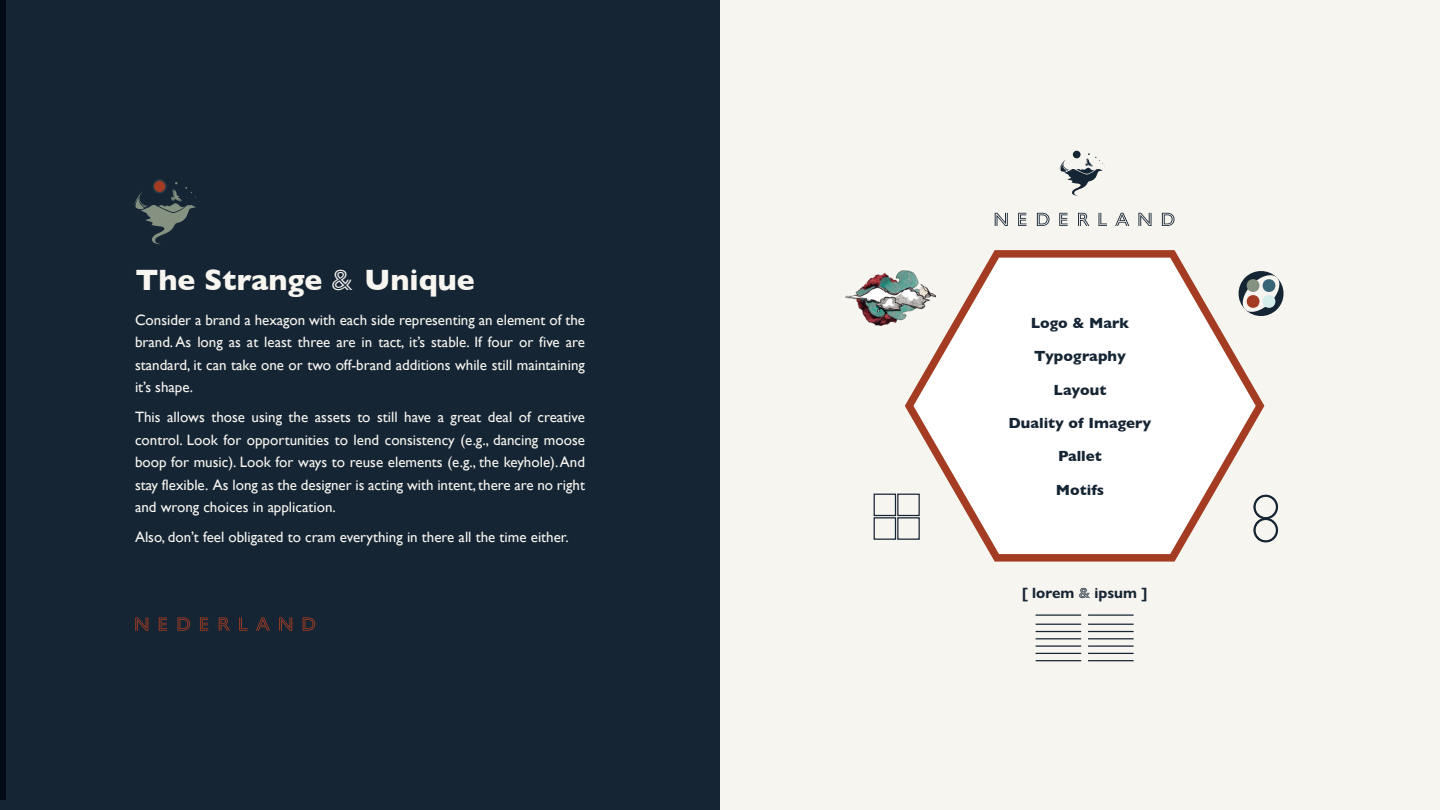
<style>
.page{position:relative;width:1440px;height:810px;background:#fff}
.page>*{position:absolute;margin:0;border:0;box-sizing:border-box;transform-origin:0 0}
.t1{font:700 30px "Gill Sans";color:#f7f5f0}
.t2{font:15px/22.5px "Gill Sans";color:#f7f5f0;text-align:justify}
.t3{font:700 15px "Gill Sans";color:#162534}
.t4{font:700 15px "Gill Sans Nova";color:#162534}
.s1{font-family:"Gill Sans Nova Inline";font-weight:400}
.s2{font-family:"Gill Sans Nova Inline";font-weight:600}
</style>
<div class="page">
<div style="left:720px;top:0;width:720px;height:810px;background:#f7f5f0"></div>
<div style="left:0;top:0;width:720px;height:810px;background:#162534"></div>
<svg style="left:1060px;top:153px;width:45px;height:43px"></svg>
<svg style="left:995px;top:213px;width:13px;height:13px"></svg>
<svg style="left:1018px;top:213px;width:9px;height:13px"></svg>
<svg style="left:1037px;top:213px;width:13px;height:13px"></svg>
<svg style="left:1059px;top:213px;width:9px;height:13px"></svg>
<svg style="left:1078px;top:213px;width:11px;height:13px"></svg>
<svg style="left:1099px;top:213px;width:8px;height:13px"></svg>
<svg style="left:1115px;top:213px;width:14px;height:13px"></svg>
<svg style="left:1138px;top:213px;width:14px;height:13px"></svg>
<svg style="left:1162px;top:213px;width:13px;height:13px"></svg>
<img style="left:845px;top:271px;width:60px;height:54px">
<svg style="left:1264px;top:495px;width:14px;height:47px"></svg>
<div style="left:874px;top:494px;width:22px;height:22px;border:1px solid #162534"></div>
<div style="left:897px;top:494px;width:23px;height:22px;border:1px solid #162534"></div>
<div style="left:897px;top:517px;width:23px;height:23px;border:1px solid #162534"></div>
<div style="left:874px;top:517px;width:22px;height:23px;border:1px solid #162534"></div>
<svg style="left:905px;top:250px;width:359px;height:312px;fill:#fff"></svg>
<hr style="left:1036px;top:624px;width:45px;height:1px;background:#162534">
<hr style="left:1036px;top:631px;width:45px;height:1px;background:#162534">
<hr style="left:1036px;top:638px;width:45px;height:1px;background:#162534">
<hr style="left:1036px;top:645px;width:45px;height:2px;background:#162534">
<hr style="left:1036px;top:653px;width:45px;height:1px;background:#162534">
<hr style="left:1036px;top:660px;width:45px;height:1px;background:#162534">
<hr style="left:1036px;top:614px;width:45px;height:2px;background:#162534">
<hr style="left:1088px;top:624px;width:46px;height:1px;background:#162534">
<hr style="left:1088px;top:631px;width:46px;height:1px;background:#162534">
<hr style="left:1088px;top:638px;width:46px;height:1px;background:#162534">
<hr style="left:1088px;top:645px;width:46px;height:2px;background:#162534">
<hr style="left:1088px;top:653px;width:46px;height:1px;background:#162534">
<hr style="left:1088px;top:660px;width:46px;height:1px;background:#162534">
<hr style="left:1088px;top:614px;width:46px;height:2px;background:#162534">
<svg style="left:1236px;top:269px;width:48px;height:49px"></svg>
<svg style="left:135px;top:617px;width:13px;height:14px"></svg>
<svg style="left:159px;top:617px;width:8px;height:14px"></svg>
<svg style="left:178px;top:617px;width:12px;height:14px"></svg>
<svg style="left:200px;top:617px;width:8px;height:14px"></svg>
<svg style="left:219px;top:617px;width:11px;height:14px"></svg>
<svg style="left:239px;top:617px;width:9px;height:14px"></svg>
<svg style="left:256px;top:617px;width:14px;height:14px"></svg>
<svg style="left:279px;top:617px;width:13px;height:14px"></svg>
<svg style="left:303px;top:617px;width:12px;height:14px"></svg>
<svg style="left:134px;top:180px;width:65px;height:64px"></svg>
<h1 class="t1" style="left:135px;top:256px;width:341px">The Strange <span class="s1">&amp;</span> Unique</h1>
<p class="t2" style="left:135px;top:308px;width:452px">Consider a brand a hexagon with each side representing an element of the brand. As long as at least three are in tact, it’s stable. If four or five are standard, it can take one or two off-brand additions while still maintaining it’s shape.</p>
<p class="t2" style="left:135px;top:406px;width:452px">This allows those using the assets to still have a great deal of creative control. Look for opportunities to lend consistency (e.g., dancing moose boop for music). Look for ways to reuse elements (e.g., the keyhole). And stay flexible. As long as the designer is acting with intent, there are no right and wrong choices in application.</p>
<p class="t2" style="left:135px;top:526px;width:435px">Also, don’t feel obligated to cram everything in there all the time either.</p>
<p class="t3" style="left:1031px;top:311px;width:100px">Logo &amp; Mark</p>
<p class="t3" style="left:1034px;top:344px;width:93px">Typography</p>
<p class="t3" style="left:1054px;top:378px;width:54px">Layout</p>
<p class="t3" style="left:1009px;top:411px;width:144px">Duality of Imagery</p>
<p class="t3" style="left:1058px;top:445px;width:45px">Pallet</p>
<p class="t3" style="left:1056px;top:478px;width:50px">Motifs</p>
<p class="t4" style="left:1022px;top:584px;width:127px">[ lorem <span class="s2">&amp;</span> ipsum ]</p>
</div>
